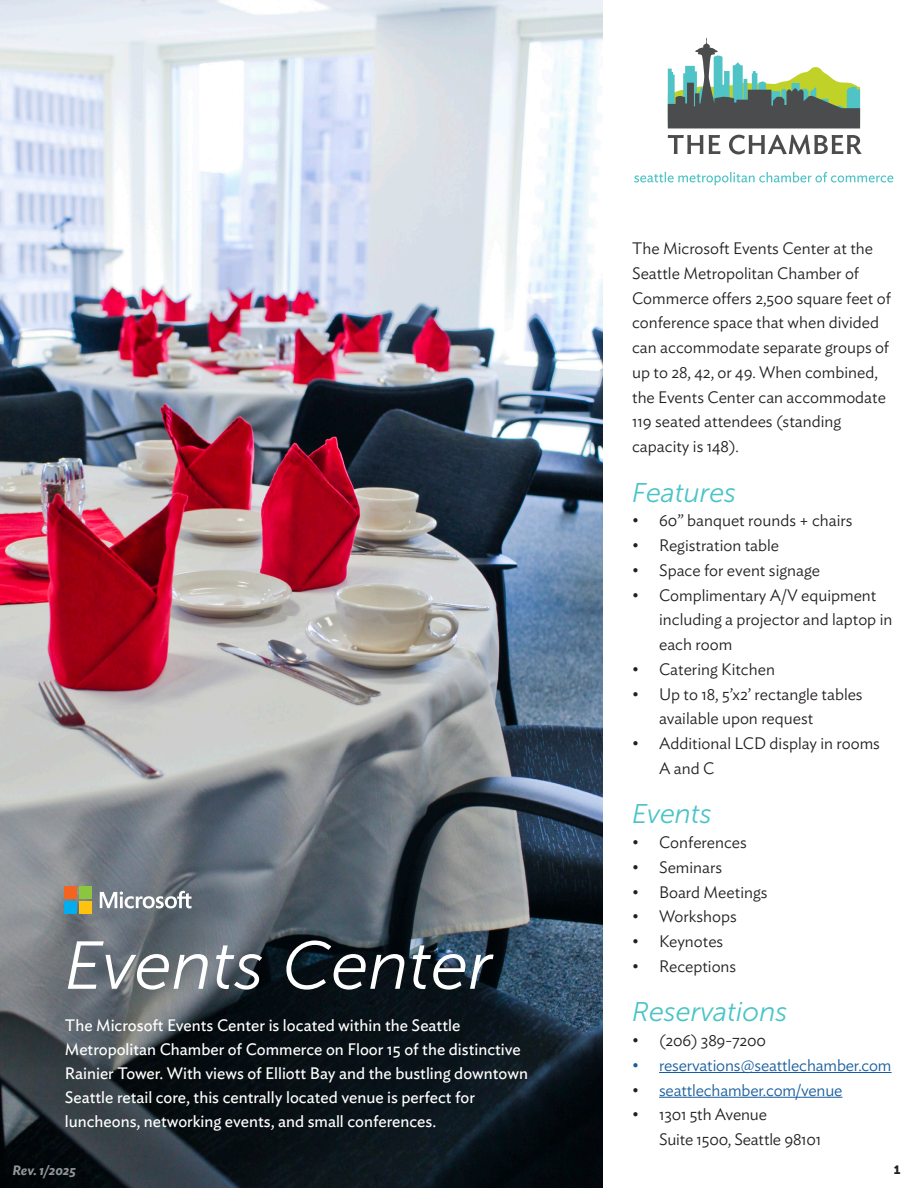
<style>
.page{position:relative;width:918px;height:1188px;background:#fff}
.page>*{position:absolute;margin:0;border:0;box-sizing:border-box;transform-origin:0 0}
.t1{font:italic 67.5px "Museo Sans 300";color:#fff}
.t2{font:italic 27px "Museo Sans 300";color:#4ac4c7}
.t3{font:300 16.5px/24.8px "Ideal Sans";color:#231f20}
.t4{font:16.5px/24px "Ideal Sans";color:#fff}
.t5{font:300 16.5px "Ideal Sans";letter-spacing:-.01em;color:#175d9e}
.t6{font:italic 600 13.5px "Ideal Sans";color:#939598}
.t7{font:12px "Museo Sans 900";color:#231f20}
.s1{color:#231f20}
</style>
<div class="page">
<img style="left:0;top:0;width:603px;height:1188px">
<svg style="left:668px;top:38px;width:192px;height:90px"></svg>
<svg style="left:634px;top:172px;width:259px;height:13px"></svg>
<svg style="left:668px;top:135px;width:35px;height:19px"></svg>
<svg style="left:709px;top:135px;width:11px;height:19px"></svg>
<svg style="left:729px;top:135px;width:133px;height:19px"></svg>
<hr style="left:659px;top:1072px;width:233px;height:1px;background:#175d9e">
<hr style="left:659px;top:1097px;width:183px;height:1px;background:#175d9e">
<svg style="left:100px;top:891px;width:92px;height:17px"></svg>
<div style="left:64px;top:887px;width:13px;height:12px;background:#f36421"></div>
<div style="left:79px;top:887px;width:13px;height:12px;background:#8bc63e"></div>
<div style="left:64px;top:901px;width:13px;height:13px;background:#00aeef"></div>
<div style="left:79px;top:901px;width:13px;height:13px;background:#fec210"></div>
<p class="t1" style="left:65px;top:929px;width:429px">Events Center</p>
<p class="t4" style="left:65px;top:1012px;width:465px">The Microsoft Events Center is located within the Seattle Metropolitan Chamber of Commerce on Floor 15 of the distinctive Rainier Tower. With views of Elliott Bay and the bustling downtown Seattle retail core, this centrally located venue is perfect for luncheons, networking events, and small conferences.</p>
<p class="t6" style="left:13px;top:1160px;width:65px">Rev. 1/2025</p>
<p class="t3" style="left:632px;top:235px;width:260px">The Microsoft Events Center at the Seattle Metropolitan Chamber of Commerce offers 2,500 square feet of conference space that when divided can accommodate separate groups of up to 28, 42, or 49. When combined, the Events Center can accommodate</p>
<p class="t3" style="left:632px;top:408px;width:211px">119 seated attendees (standing capacity is 148).</p>
<p class="t2" style="left:632px;top:478px;width:106px">Features</p>
<p class="t3" style="left:632px;top:507px;width:222px">• 60” banquet rounds + chairs</p>
<p class="t3" style="left:632px;top:532px;width:149px">• Registration table</p>
<p class="t3" style="left:632px;top:556px;width:189px">• Space for event signage</p>
<p class="t3" style="left:659px;top:581px;width:235px;text-indent:-27px">• Complimentary A/V equipment including a projector and laptop in each room</p>
<p class="t3" style="left:632px;top:655px;width:144px">• Catering Kitchen</p>
<p class="t3" style="left:659px;top:680px;width:205px;text-indent:-27px">• Up to 18, 5’x2’ rectangle tables available upon request</p>
<p class="t3" style="left:659px;top:730px;width:222px;text-indent:-27px">• Additional LCD display in rooms<br>A and C</p>
<p class="t2" style="left:632px;top:800px;width:81px">Events</p>
<p class="t3" style="left:632px;top:829px;width:116px">• Conferences</p>
<p class="t3" style="left:632px;top:853px;width:92px">• Seminars</p>
<p class="t3" style="left:632px;top:878px;width:137px">• Board Meetings</p>
<p class="t3" style="left:632px;top:903px;width:106px">• Workshops</p>
<p class="t3" style="left:632px;top:928px;width:93px">• Keynotes</p>
<p class="t3" style="left:632px;top:952px;width:106px">• Receptions</p>
<p class="t2" style="left:632px;top:998px;width:157px">Reservations</p>
<p class="t3" style="left:632px;top:1027px;width:136px">• (206) 389-7200</p>
<p class="t5" style="left:632px;top:1052px;width:261px">• reservations@seattlechamber.com</p>
<p class="t5" style="left:632px;top:1077px;width:212px"><span class="s1">•</span> seattlechamber.com/venue</p>
<p class="t3" style="left:659px;top:1101px;width:164px;text-indent:-27px">• 1301 5th Avenue<br>Suite 1500, Seattle 98101</p>
<p class="t7" style="left:894px;top:1163px;width:8px">1</p>
</div>
